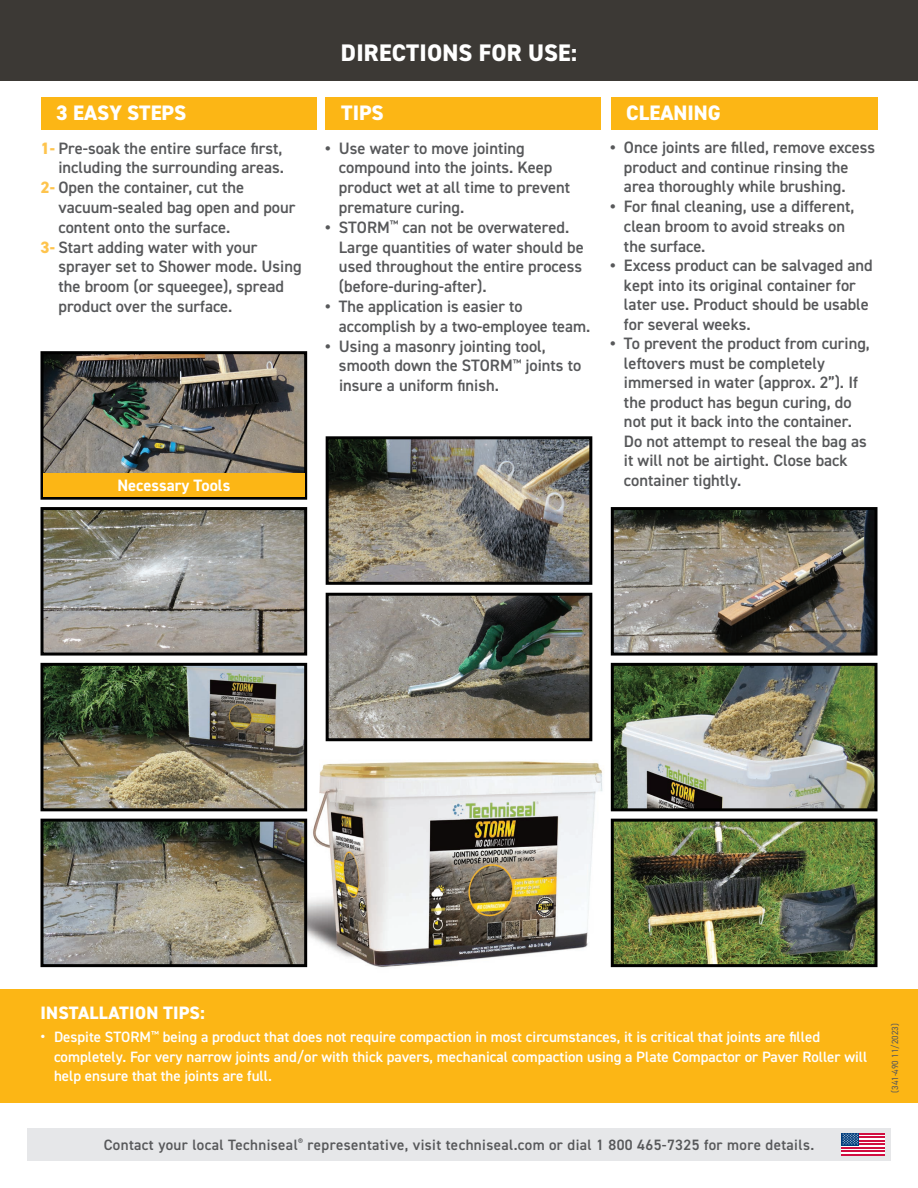
<style>
.page{position:relative;width:918px;height:1188px;background:#fff}
.page>*{position:absolute;margin:0;border:0;box-sizing:border-box;transform-origin:0 0}
.t1{font:800 24px "DIN2014";letter-spacing:.01em;color:#fff}
.t2{font:800 21px "DIN2014";color:#fff}
.t3{font:800 18px "DIN2014";letter-spacing:.01em;color:#fff}
.t4{font:600 16.5px/19.5px "DIN2014";color:#57585a}
.t5{font:700 16.5px "DIN2014";color:#fff}
.t6{font:600 15px/19.5px "DIN2014";color:#fff}
.t7{font:600 15px "DIN2014";letter-spacing:.025em;color:#57585a}
.t8{font:9px "DIN2014";color:#57585a}
.s1{font-weight:800;color:#fec44d}
.s2{font-weight:800}
.s3{font-size:16.5px}
</style>
<div class="page">
<img style="left:256px;top:755px;width:357px;height:213px">
<div style="left:27px;top:1128px;width:864px;height:33px;background:#e6e7e9"></div>
<div style="left:0;top:0;width:918px;height:81px;background:#3c3935"></div>
<svg style="left:842px;top:1135px;width:43px;height:19px"></svg>
<hr style="left:842px;top:1147px;width:43px;height:2px;background:#d10e40">
<hr style="left:842px;top:1154px;width:43px;height:2px;background:#d10e40">
<hr style="left:842px;top:1151px;width:43px;height:1px;background:#d10e40">
<hr style="left:842px;top:1144px;width:43px;height:1px;background:#d10e40">
<hr style="left:842px;top:1137px;width:43px;height:1px;background:#d10e40">
<hr style="left:842px;top:1133px;width:43px;height:2px;background:#d10e40">
<hr style="left:842px;top:1140px;width:43px;height:2px;background:#d10e40">
<div style="left:842px;top:1133px;width:17px;height:12px;background:#013d7d"></div>
<svg style="left:842px;top:1133px;width:16px;height:12px"></svg>
<div style="left:41px;top:97px;width:275px;height:32px;background:#fcb615"></div>
<div style="left:326px;top:97px;width:275px;height:32px;background:#fcb615"></div>
<div style="left:611px;top:97px;width:267px;height:32px;background:#fcb615"></div>
<img style="left:615px;top:511px;width:259px;height:141px">
<div style="left:611px;top:507px;width:267px;height:149px;border:3px solid #000"></div>
<img style="left:44px;top:355px;width:259px;height:118px">
<div style="left:40px;top:351px;width:267px;height:149px;border:3px solid #000"></div>
<img style="left:44px;top:511px;width:259px;height:141px">
<div style="left:40px;top:507px;width:267px;height:149px;border:3px solid #000"></div>
<img style="left:330px;top:440px;width:258px;height:141px">
<div style="left:326px;top:436px;width:266px;height:149px;border:3px solid #000"></div>
<img style="left:615px;top:667px;width:259px;height:140px">
<div style="left:611px;top:663px;width:267px;height:148px;border:3px solid #000"></div>
<img style="left:615px;top:823px;width:259px;height:140px">
<div style="left:611px;top:819px;width:267px;height:148px;border:3px solid #000"></div>
<img style="left:44px;top:667px;width:259px;height:140px">
<div style="left:40px;top:663px;width:267px;height:148px;border:3px solid #000"></div>
<img style="left:44px;top:823px;width:259px;height:140px">
<div style="left:40px;top:819px;width:267px;height:148px;border:3px solid #000"></div>
<img style="left:330px;top:597px;width:258px;height:140px">
<div style="left:326px;top:593px;width:266px;height:148px;border:3px solid #000"></div>
<div style="left:0;top:989px;width:918px;height:113px;background:#fcb615"></div>
<div style="left:43px;top:473px;width:262px;height:24px;background:#fcb615"></div>
<p class="t2" style="left:56px;top:99px;width:131px">3 EASY STEPS</p>
<p class="t4" style="left:40px;top:138px;width:243px"><span class="s1">1-</span> Pre-soak the entire surface first,</p>
<p class="t4" style="left:58px;top:158px;width:227px">including the surrounding areas.</p>
<p class="t4" style="left:40px;top:177px;width:205px"><span class="s1">2-</span> Open the container, cut the</p>
<p class="t4" style="left:58px;top:197px;width:238px">vacuum-sealed bag open and pour</p>
<p class="t4" style="left:58px;top:217px;width:173px">content onto the surface.</p>
<p class="t4" style="left:40px;top:237px;width:219px"><span class="s1">3-</span> Start adding water with your</p>
<p class="t4" style="left:58px;top:257px;width:245px">sprayer set to Shower mode. Using</p>
<p class="t4" style="left:58px;top:276px;width:227px">the broom (or squeegee), spread</p>
<p class="t4" style="left:58px;top:296px;width:176px">product over the surface.</p>
<p class="t5" style="left:117px;top:474px;width:114px">Necessary Tools</p>
<h1 class="t1" style="left:341px;top:37px;width:238px">DIRECTIONS FOR USE:</h1>
<p class="t2" style="left:341px;top:99px;width:44px">TIPS</p>
<p class="t4" style="left:339px;top:138px;width:233px;text-indent:-13px"><span class="s2">•</span> Use water to move jointing compound into the joints. Keep product wet at all time to prevent premature curing.</p>
<p class="t4" style="left:339px;top:217px;width:246px;text-indent:-13px"><span class="s2">•</span> STORM<sup>™</sup> can not be overwatered.<br>Large quantities of water should be used throughout the entire process (before-during-after).</p>
<p class="t4" style="left:339px;top:296px;width:253px;text-indent:-13px"><span class="s2">•</span> The application is easier to accomplish by a two-employee team.</p>
<p class="t4" style="left:339px;top:336px;width:244px;text-indent:-13px"><span class="s2">•</span> Using a masonry jointing tool, smooth down the STORM<sup>™</sup> joints to insure a uniform finish.</p>
<p class="t2" style="left:626px;top:99px;width:96px">CLEANING</p>
<p class="t4" style="left:624px;top:138px;width:253px;text-indent:-13px"><span class="s2">•</span> Once joints are filled, remove excess product and continue rinsing the area thoroughly while brushing.</p>
<p class="t4" style="left:624px;top:196px;width:232px;text-indent:-13px"><span class="s2">•</span> For final cleaning, use a different, clean broom to avoid streaks on the surface.</p>
<p class="t4" style="left:624px;top:255px;width:250px;text-indent:-13px"><span class="s2">•</span> Excess product can be salvaged and kept into its original container for later use. Product should be usable for several weeks.</p>
<p class="t4" style="left:624px;top:334px;width:247px;text-indent:-13px"><span class="s2">•</span> To prevent the product from curing, leftovers must be completely immersed in water (approx. 2”). If the product has begun curing, do not put it back into the container.<br>Do not attempt to reseal the bag as it will not be airtight. Close back container tightly.</p>
<p class="t3" style="left:41px;top:1001px;width:166px">INSTALLATION TIPS:</p>
<p class="t6" style="left:54px;top:1027px;width:815px;text-indent:-14px"><span class="s3">•</span> Despite STORM<sup>™</sup> being a product that does not require compaction in most circumstances, it is critical that joints are filled completely. For very narrow joints and/or with thick pavers, mechanical compaction using a Plate Compactor or Paver Roller will help ensure that the joints are full.</p>
<p class="t7" style="left:104px;top:1135px;width:712px">Contact your local Techniseal<sup>®</sup> representative, visit techniseal.com or dial 1 800 465-7325 for more details.</p>
<p class="t8" style="left:889px;top:1093px;width:71px;rotate:-90deg">(341-490 11/2023)</p>
</div>
